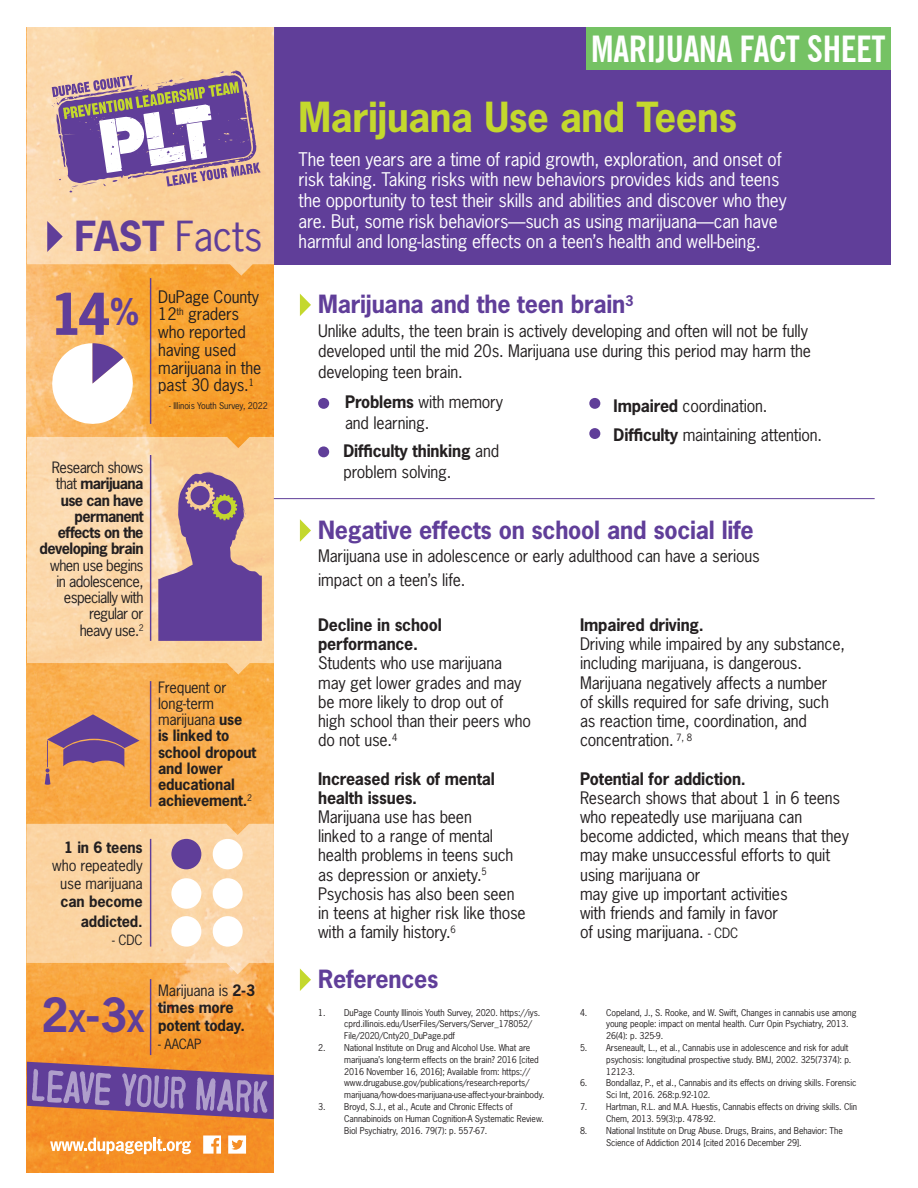
<style>
.page{position:relative;width:918px;height:1188px;background:#fff}
.page>*{position:absolute;margin:0;border:0;box-sizing:border-box;transform-origin:0 0}
.t1{font:700 54.15px "News Gothic Std";color:#603e99}
.t2{font:700 44.25px "News Gothic Std";color:#603e99}
.t3{font:700 39px "News Gothic Std";letter-spacing:-.01em;color:#c4d82d}
.t4{font:39px "News Gothic Std";letter-spacing:-.01em;color:#603e99}
.t5{font:700 condensed 36px "News Gothic BT";letter-spacing:-.01em;color:#fff}
.t6{font:700 23.55px "News Gothic Std";letter-spacing:-.01em;color:#603e99}
.t7{font:17.7px/20.7px "News Gothic Std";letter-spacing:-.01em;color:#fff}
.t8{font:16.2px/19.2px "News Gothic Std";letter-spacing:-.01em;color:#231f20}
.t9{font:700 16.2px/19.2px "News Gothic Std";letter-spacing:-.01em;color:#231f20}
.t10{font:14.7px/16.2px "News Gothic Std";letter-spacing:-.04em;color:#231f20;text-align:right}
.t11{font:700 14.7px/16.2px "News Gothic Std";letter-spacing:-.01em;color:#231f20}
.t12{font:14.7px/17.7px "News Gothic Std";letter-spacing:-.01em;color:#231f20;text-align:right}
.t13{font:13.35px "News Gothic Std";letter-spacing:-.01em;color:#231f20}
.t14{font:8.85px/11.9px "News Gothic Std";letter-spacing:-.01em;color:#231f20}
.t15{font:8.7px "News Gothic Std";letter-spacing:-.01em;color:#231f20}
.s1{font-weight:700}
.s2{font-weight:400}
.s3{font-size:13.35px}
.s4{font-size:28.05px}
</style>
<div class="page">
<div style="left:270px;top:27px;width:621px;height:237px;background:#603e99"></div>
<img style="left:27px;top:276px;width:247px;height:896px">
<svg style="left:26px;top:824px;width:248px;height:150px;background:#fad19d"></svg>
<svg style="left:27px;top:437px;width:247px;height:238px;background:#fbd3a1"></svg>
<svg style="left:27px;top:27px;width:247px;height:249px;background:#fad099"></svg>
<svg style="left:52px;top:70px;width:209px;height:123px;background:#b094a5"></svg>
<svg style="left:299px;top:294px;width:12px;height:22px"></svg>
<svg style="left:299px;top:519px;width:12px;height:23px"></svg>
<svg style="left:299px;top:968px;width:12px;height:23px"></svg>
<hr style="left:274px;top:498px;width:601px;height:1px;background:#603e99">
<hr style="left:150px;top:681px;width:1px;height:126px;background:#603e99">
<hr style="left:150px;top:839px;width:1px;height:108px;background:#603e99">
<hr style="left:150px;top:979px;width:1px;height:76px;background:#603e99">
<hr style="left:150px;top:455px;width:1px;height:186px;background:#603e99">
<hr style="left:150px;top:278px;width:1px;height:146px;background:#603e99">
<div style="left:318px;top:398px;width:11px;height:11px;background:#603e99;border-radius:50%"></div>
<div style="left:589px;top:398px;width:11px;height:11px;background:#603e99;border-radius:50%"></div>
<div style="left:318px;top:446px;width:11px;height:11px;background:#603e99;border-radius:50%"></div>
<div style="left:589px;top:428px;width:11px;height:11px;background:#603e99;border-radius:50%"></div>
<svg style="left:158px;top:472px;width:104px;height:169px;background:#937099"></svg>
<div style="left:171px;top:839px;width:30px;height:30px;background:#603e99;border-radius:50%"></div>
<div style="left:171px;top:878px;width:30px;height:31px;background:#fff;border-radius:50%"></div>
<div style="left:171px;top:916px;width:30px;height:31px;background:#fff;border-radius:50%"></div>
<div style="left:213px;top:839px;width:30px;height:30px;background:#fff;border-radius:50%"></div>
<div style="left:213px;top:878px;width:30px;height:31px;background:#fff;border-radius:50%"></div>
<div style="left:213px;top:916px;width:30px;height:31px;background:#fff;border-radius:50%"></div>
<svg style="left:45px;top:693px;width:95px;height:94px;background:#cb8c64"></svg>
<svg style="left:26px;top:1062px;width:248px;height:57px;background:#95688a"></svg>
<svg style="left:203px;top:1135px;width:18px;height:19px"></svg>
<svg style="left:228px;top:1135px;width:18px;height:19px"></svg>
<svg style="left:50px;top:1138px;width:141px;height:16px"></svg>
<svg style="left:47px;top:221px;width:16px;height:31px"></svg>
<div style="left:586px;top:27px;width:305px;height:42px;background:#75c264"></div>
<svg style="left:47px;top:343px;width:91px;height:86px"></svg>
<p class="t5" style="left:591px;top:27px;width:296px">MARIJUANA FACT SHEET</p>
<p class="t4" style="left:75px;top:212px;width:189px"><span class="s1">FAST</span> Facts</p>
<p class="t1" style="left:50px;top:279px;width:90px">14<sup>%</sup></p>
<p class="t8" style="left:158px;top:288px;width:105px;line-height:17.7px">DuPage County<br>12<sup>th</sup> graders who reported having used marijuana in the past 30 days.<sup>1</sup></p>
<p class="t15" style="left:169px;top:400px;width:100px">- Illinois Youth Survey, 2022</p>
<p class="t10" style="left:40px;top:459px;width:105px">Research shows that <span class="s1">marijuana use can have permanent effects on the developing brain </span>when use begins in adolescence, especially with regular or<br>heavy use.<sup>2</sup></p>
<p class="t12" style="left:52px;top:839px;width:92px"><span class="s1">1 in 6 teens </span>who repeatedly use marijuana <span class="s1">can become</span></p>
<p class="t11" style="left:81px;top:913px;width:64px">addicted.</p>
<p class="t13" style="left:112px;top:931px;width:32px">- CDC</p>
<p class="t11" style="left:158px;top:679px;width:100px"><span class="s2">Frequent or long-term marijuana</span> use is linked to school dropout and lower educational achievement.<sup>2</sup></p>
<p class="t3" style="left:299px;top:92px;width:440px">Marijuana Use and Teens</p>
<p class="t7" style="left:299px;top:148px;width:490px">The teen years are a time of rapid growth, exploration, and onset of risk taking. Taking risks with new behaviors provides kids and teens the opportunity to test their skills and abilities and discover who they are. But, some risk behaviors—such as using marijuana—can have harmful and long-lasting effects on a teen’s health and well-being.</p>
<p class="t6" style="left:318px;top:289px;width:317px">Marijuana and the teen brain<sup>3</sup></p>
<p class="t8" style="left:318px;top:320px;width:494px;line-height:20.7px">Unlike adults, the teen brain is actively developing and often will not be fully developed until the mid 20s. Marijuana use during this period may harm the developing teen brain.</p>
<p class="t8" style="left:345px;top:392px;width:159px;line-height:20.7px"><span class="s1">Problems</span> with memory and learning.</p>
<p class="t8" style="left:614px;top:396px;width:155px"><span class="s1">Impaired</span> coordination.</p>
<p class="t8" style="left:614px;top:425px;width:210px"><span class="s1">Difficulty</span> maintaining attention.</p>
<p class="t9" style="left:344px;top:441px;width:157px;line-height:20.7px">Difficulty thinking <span class="s2">and problem solving.</span></p>
<p class="t6" style="left:318px;top:515px;width:437px">Negative effects on school and social life</p>
<p class="t8" style="left:318px;top:544px;width:443px;line-height:23.5px">Marijuana use in adolescence or early adulthood can have a serious impact on a teen’s life.</p>
<p class="t9" style="left:580px;top:615px;width:125px">Impaired driving.</p>
<p class="t8" style="left:580px;top:634px;width:267px">Driving while impaired by any substance, including marijuana, is dangerous.<br>Marijuana negatively affects a number<br>of skills required for safe driving, such as reaction time, coordination, and concentration. <sup>7,</sup> <sup>8</sup></p>
<p class="t9" style="left:580px;top:769px;width:167px">Potential for addiction.</p>
<p class="t8" style="left:580px;top:788px;width:270px">Research shows that about 1 in 6 teens who repeatedly use marijuana can become addicted, which means that they may make unsuccessful efforts to quit using marijuana or<br>may give up important activities<br>with friends and family in favor<br>of using marijuana. <span class="s3">- CDC</span></p>
<p class="t9" style="left:318px;top:615px;width:125px">Decline in school performance.</p>
<p class="t8" style="left:318px;top:654px;width:214px">Students who use marijuana may get lower grades and may be more likely to drop out of high school than their peers who do not use.<sup>4</sup></p>
<p class="t9" style="left:318px;top:769px;width:178px">Increased risk of mental health issues.</p>
<p class="t8" style="left:318px;top:807px;width:209px">Marijuana use has been<br>linked to a range of mental health problems in teens such as depression or anxiety.<sup>5<br></sup>Psychosis has also been seen in teens at higher risk like those with a family history.<sup>6</sup></p>
<p class="t6" style="left:318px;top:964px;width:122px">References</p>
<p class="t11" style="left:158px;top:981px;width:98px;line-height:17.7px"><span class="s2">Marijuana is</span> 2-3 times more potent today.</p>
<p class="t13" style="left:158px;top:1035px;width:45px">- AACAP</p>
<p class="t2" style="left:41px;top:986px;width:105px">2<span class="s4">X</span>-3<span class="s4">X</span></p>
<p class="t14" style="left:344px;top:1006px;width:197px;text-indent:-26px">1. DuPage County Illinois Youth Survey, 2020. https://iys. cprd.illinois.edu/UserFiles/Servers/Server_178052/<br>File/2020/Cnty20_DuPage.pdf</p>
<p class="t14" style="left:344px;top:1042px;width:202px;text-indent:-26px">2. National Institute on Drug and Alcohol Use. What are marijuana’s long-term effects on the brain? 2016 [cited 2016 November 16, 2016]; Available from: https:// www.drugabuse.gov/publications/research-reports/ marijuana/how-does-marijuana-use-affect-your-brainbody.</p>
<p class="t14" style="left:344px;top:1101px;width:201px;text-indent:-26px">3. Broyd, S.J., et al., Acute and Chronic Effects of<br>Cannabinoids on Human Cognition-A Systematic Review.<br>Biol Psychiatry, 2016. 79(7): p. 557-67.</p>
<p class="t14" style="left:606px;top:1006px;width:252px;text-indent:-26px">4. Copeland, J., S. Rooke, and W. Swift, Changes in cannabis use among young people: impact on mental health. Curr Opin Psychiatry, 2013.<br>26(4): p. 325-9.</p>
<p class="t14" style="left:606px;top:1042px;width:247px;text-indent:-26px">5. Arseneault, L., et al., Cannabis use in adolescence and risk for adult psychosis: longitudinal prospective study. BMJ, 2002. 325(7374): p.<br>1212-3.</p>
<p class="t14" style="left:606px;top:1077px;width:252px;text-indent:-26px">6. Bondallaz, P., et al., Cannabis and its effects on driving skills. Forensic<br>Sci Int, 2016. 268:p.92-102.</p>
<p class="t14" style="left:606px;top:1101px;width:252px;text-indent:-26px">7. Hartman, R.L. and M.A. Huestis, Cannabis effects on driving skills. Clin<br>Chem, 2013. 59(3):p. 478-92.</p>
<p class="t14" style="left:606px;top:1124px;width:238px;text-indent:-26px">8. National Institute on Drug Abuse. Drugs, Brains, and Behavior: The<br>Science of Addiction 2014 [cited 2016 December 29].</p>
</div>
